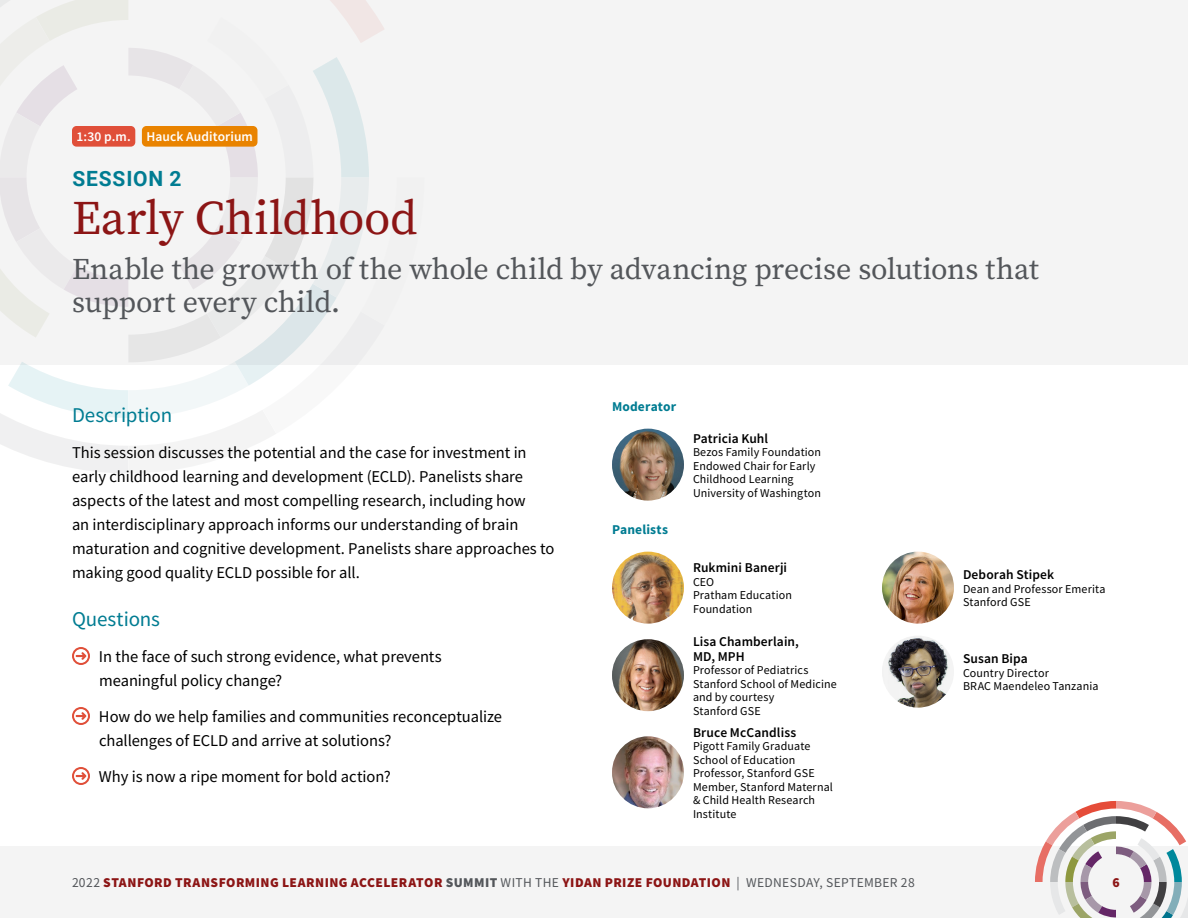
<style>
.page{position:relative;width:1188px;height:918px;background:#fff}
.page>*{position:absolute;margin:0;border:0;box-sizing:border-box;transform-origin:0 0}
.Page_Session_Title{font:48px "Source Serif Pro";letter-spacing:-.005em;color:#8c1515}
.Page_Session_Descrip{font:30px/33px "Source Serif Pro";letter-spacing:-.005em;color:#53565a}
.Subhead_01{font:21px "Source Sans Pro";letter-spacing:-.005em;color:#007c92}
.Page_Session_Kicker{font:700 21px "Roboto";letter-spacing:.04em;color:#007c92}
.Body_Text{font:16.5px/24px "Source Sans Pro";letter-spacing:-.005em;color:#000}
.Questions{font:16.5px/24px "Source Sans Pro";letter-spacing:-.005em;color:#000}
.t1{font:900 13.5px "Source Sans Pro";letter-spacing:.035em;color:#8c1515}
.Speaker_Names{font:600 13.5px/15px "Source Sans Pro";letter-spacing:.01em;color:#000}
.Tiime_Elements{font:600 13.5px "Source Sans Pro";letter-spacing:.005em;color:#fff}
.Subhead_02{font:700 13.5px "Source Sans Pro";letter-spacing:.01em;color:#007c92}
.Speaker_Title{font:12px/13.5px "Source Sans Pro";letter-spacing:.01em;color:#000}
.s1{font-weight:400;color:#e54c39}
.s2{font-weight:400;color:#53565a}
.s3{color:#53565a}
</style>
<div class="page">
<div style="left:0;top:846px;width:1188px;height:72px;background:#f4f4f4"></div>
<svg style="left:1035px;top:801px;width:153px;height:117px"></svg>
<svg style="left:0;top:364px;width:424px;height:109px"></svg>
<svg style="left:72px;top:647px;width:18px;height:18px"></svg>
<svg style="left:72px;top:707px;width:18px;height:18px"></svg>
<svg style="left:72px;top:767px;width:18px;height:18px"></svg>
<img style="left:612px;top:429px;width:72px;height:72px;border-radius:36px">
<img style="left:612px;top:552px;width:72px;height:72px;border-radius:36px">
<img style="left:612px;top:639px;width:72px;height:72px;border-radius:36px">
<img style="left:612px;top:736px;width:72px;height:72px;border-radius:36px">
<img style="left:882px;top:552px;width:72px;height:72px;border-radius:36px">
<img style="left:882px;top:636px;width:72px;height:72px">
<div style="left:0;top:0;width:1188px;height:364px;background:#f4f4f4"></div>
<div style="left:72px;top:126px;width:63px;height:21px;background:#e04f39;border-radius:4px"></div>
<div style="left:142px;top:126px;width:115px;height:21px;background:#e98300;border-radius:4px"></div>
<p class="Tiime_Elements" style="left:76px;top:127px;width:56px">1:30 p.m.</p>
<p class="Tiime_Elements" style="left:146px;top:127px;width:108px">Hauck Auditorium</p>
<p class="Page_Session_Kicker" style="left:72px;top:163px;width:111px">SESSION 2</p>
<p class="Page_Session_Title" style="left:72px;top:186px;width:347px">Early Childhood</p>
<p class="Page_Session_Descrip" style="left:72px;top:252px;width:968px">Enable the growth of the whole child by advancing precise solutions that support every child.</p>
<p class="Subhead_01" style="left:72px;top:402px;width:102px">Description</p>
<p class="Body_Text" style="left:72px;top:440px;width:484px">This session discusses the potential and the case for investment in early childhood learning and development (ECLD). Panelists share aspects of the latest and most compelling research, including how<br>an interdisciplinary approach informs our understanding of brain maturation and cognitive development. Panelists share approaches to making good quality ECLD possible for all.</p>
<p class="Subhead_01" style="left:72px;top:606px;width:90px">Questions</p>
<p class="Questions" style="left:99px;top:644px;width:344px">In the face of such strong evidence, what prevents meaningful policy change?</p>
<p class="Questions" style="left:99px;top:704px;width:405px">How do we help families and communities reconceptualize challenges of ECLD and arrive at solutions?</p>
<p class="Questions" style="left:99px;top:764px;width:293px">Why is now a ripe moment for bold action?</p>
<p class="Subhead_02" style="left:612px;top:397px;width:66px">Moderator</p>
<p class="Subhead_02" style="left:612px;top:520px;width:58px">Panelists</p>
<p class="Speaker_Names" style="left:693px;top:431px;width:77px">Patricia Kuhl</p>
<p class="Speaker_Title" style="left:693px;top:445px;width:130px">Bezos Family Foundation</p>
<p class="Speaker_Title" style="left:693px;top:459px;width:124px">Endowed Chair for Early</p>
<p class="Speaker_Title" style="left:693px;top:472px;width:102px">Childhood Learning</p>
<p class="Speaker_Title" style="left:693px;top:486px;width:130px">University of Washington</p>
<p class="Speaker_Names" style="left:693px;top:560px;width:96px">Rukmini Banerji</p>
<p class="Speaker_Title" style="left:693px;top:575px;width:100px">CEO<br>Pratham Education<br>Foundation</p>
<p class="Speaker_Names" style="left:693px;top:634px;width:108px">Lisa Chamberlain,<br>MD, MPH</p>
<p class="Speaker_Title" style="left:693px;top:663px;width:117px">Professor of Pediatrics</p>
<p class="Speaker_Title" style="left:693px;top:677px;width:145px">Stanford School of Medicine</p>
<p class="Speaker_Title" style="left:693px;top:690px;width:83px">and by courtesy<br>Stanford GSE</p>
<p class="Speaker_Names" style="left:693px;top:725px;width:105px">Bruce McCandliss</p>
<p class="Speaker_Title" style="left:693px;top:740px;width:123px">Pigott Family Graduate<br>School of Education<br>Professor, Stanford GSE</p>
<p class="Speaker_Title" style="left:693px;top:780px;width:141px">Member, Stanford Maternal &amp; Child Health Research<br>Institute</p>
<p class="Speaker_Names" style="left:963px;top:567px;width:93px">Deborah Stipek</p>
<p class="Speaker_Title" style="left:963px;top:582px;width:144px">Dean and Professor Emerita</p>
<p class="Speaker_Title" style="left:963px;top:595px;width:69px">Stanford GSE</p>
<p class="Speaker_Names" style="left:963px;top:651px;width:66px">Susan Bipa</p>
<p class="Speaker_Title" style="left:963px;top:666px;width:137px">Country Director<br>BRAC Maendeleo Tanzania</p>
<p class="t1" style="left:16px;top:873px;width:901px"><span class="s1">PAGE 6</span> <span class="s2">2022</span> STANFORD TRANSFORMING LEARNING ACCELERATOR <span class="s3">SUMMIT</span> <span class="s2">WITH THE</span> YIDAN PRIZE FOUNDATION <span class="s2">| WEDNESDAY, SEPTEMBER 28</span></p>
<p class="t1" style="left:1112px;top:873px;width:9px">6</p>
</div>
